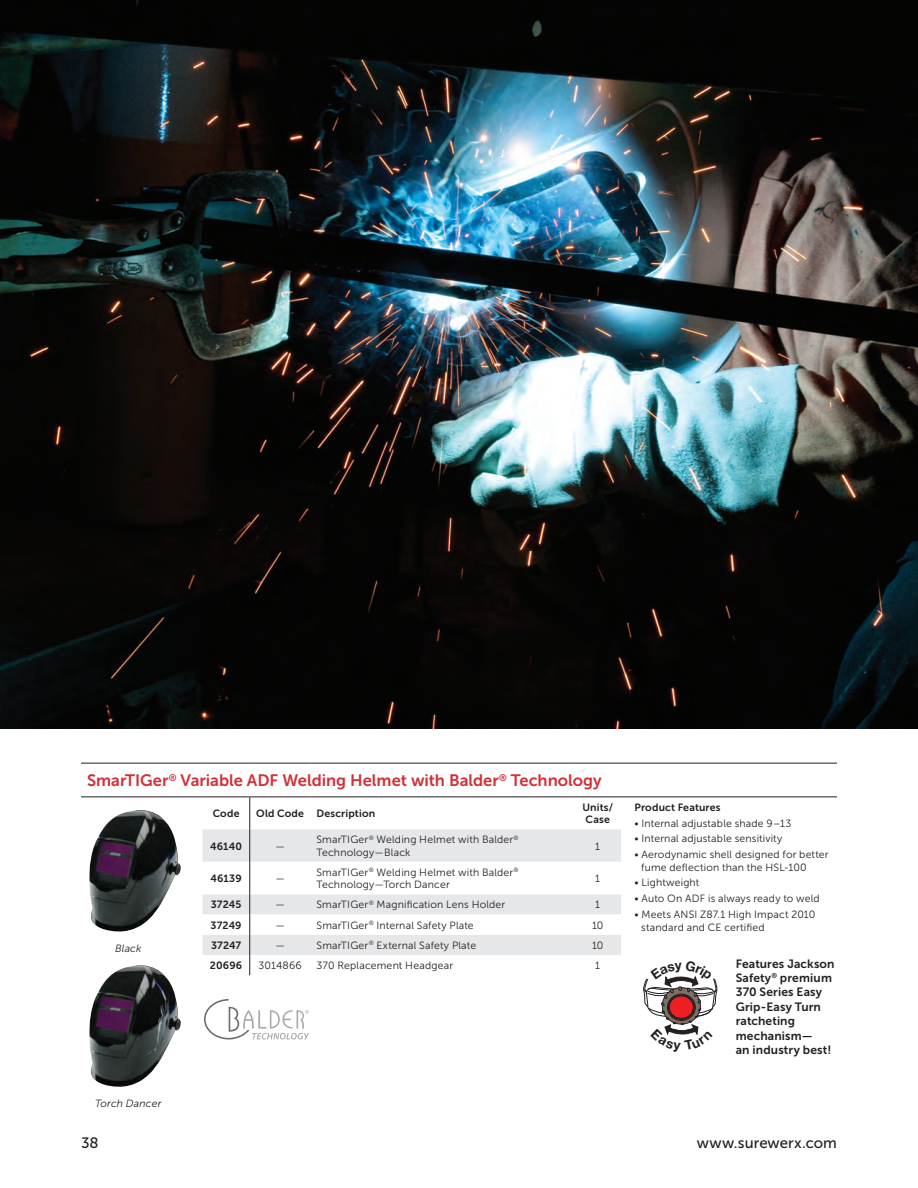
<style>
.page{position:relative;width:918px;height:1188px;background:#fff}
.page>*{position:absolute;margin:0;border:0;box-sizing:border-box;transform-origin:0 0}
.Table_product{font:16.5px "Museo Sans 700";color:#d13138}
.t1{font:15px "Museo Sans 500";letter-spacing:.005em;color:#231f20}
.Table_column_headers{font:12px/14.4px "Museo Sans 700";letter-spacing:.01em;color:#231f20}
.Table_text{font:10.5px/12.6px "Museo Sans 300";letter-spacing:.02em;color:#231f20}
.Product_Features_bul{font:10.5px/12.8px "Museo Sans 300";letter-spacing:.015em;color:#231f20}
.Table_column_headers-2{font:10.5px/12.6px "Museo Sans 700";letter-spacing:.015em;color:#231f20;text-align:center}
.Table_code_number{font:10.5px "Museo Sans 700";letter-spacing:.01em;color:#231f20}
.Footnote{font:italic 10.5px "Museo Sans 300";letter-spacing:.015em;color:#231f20}
.Product_Features_hea{font:10.5px "Museo Sans 700";letter-spacing:.015em;color:#231f20}
</style>
<div class="page">
<img style="left:0;top:0;width:918px;height:729px">
<div style="left:202px;top:829px;width:419px;height:33px;background:#e6e7e9"></div>
<svg style="left:202px;top:862px;width:419px;height:113px"></svg>
<hr style="left:81px;top:796px;width:121px;height:1px;background:#231f20">
<hr style="left:202px;top:796px;width:48px;height:1px;background:#231f20">
<hr style="left:250px;top:796px;width:60px;height:1px;background:#231f20">
<hr style="left:310px;top:796px;width:264px;height:1px;background:#231f20">
<hr style="left:621px;top:796px;width:216px;height:1px;background:#231f20">
<hr style="left:81px;top:763px;width:121px;height:1px;background:#231f20">
<hr style="left:202px;top:763px;width:48px;height:1px;background:#231f20">
<hr style="left:250px;top:763px;width:60px;height:1px;background:#231f20">
<hr style="left:310px;top:763px;width:264px;height:1px;background:#231f20">
<hr style="left:574px;top:763px;width:47px;height:1px;background:#231f20">
<hr style="left:621px;top:763px;width:216px;height:1px;background:#231f20">
<hr style="left:574px;top:796px;width:47px;height:1px;background:#231f20">
<hr style="left:249px;top:797px;width:1px;height:32px;background:#231f20">
<hr style="left:249px;top:829px;width:1px;height:33px;background:#231f20">
<hr style="left:249px;top:862px;width:1px;height:32px;background:#231f20">
<svg style="left:249px;top:894px;width:1px;height:81px"></svg>
<img style="left:89px;top:810px;width:92px;height:122px">
<img style="left:89px;top:965px;width:92px;height:122px">
<svg style="left:204px;top:999px;width:105px;height:40px"></svg>
<svg style="left:643px;top:975px;width:74px;height:61px"></svg>
<p class="Table_product" style="left:87px;top:771px;width:516px">SmarTIGer<sup>®</sup> Variable ADF Welding Helmet with Balder<sup>®</sup> Technology</p>
<p class="Table_column_headers-2" style="left:213px;top:807px;width:28px">Code</p>
<p class="Table_column_headers-2" style="left:256px;top:807px;width:49px">Old Code</p>
<p class="Table_column_headers-2" style="left:316px;top:807px;width:60px">Description</p>
<p class="Table_column_headers-2" style="left:582px;top:801px;width:32px">Units/<br>Case</p>
<p class="Product_Features_hea" style="left:634px;top:801px;width:88px">Product Features</p>
<p class="Product_Features_bul" style="left:634px;top:817px;width:158px">• Internal adjustable shade 9–13</p>
<p class="Product_Features_bul" style="left:634px;top:832px;width:150px">• Internal adjustable sensitivity</p>
<p class="Product_Features_bul" style="left:641px;top:848px;width:189px;text-indent:-7px">• Aerodynamic shell designed for better fume deflection than the HSL-100</p>
<p class="Product_Features_bul" style="left:634px;top:877px;width:66px">• Lightweight</p>
<p class="Product_Features_bul" style="left:634px;top:892px;width:187px">• Auto On ADF is always ready to weld</p>
<p class="Product_Features_bul" style="left:641px;top:908px;width:176px;text-indent:-7px">• Meets ANSI Z87.1 High Impact 2010 standard and CE certified</p>
<p class="Table_code_number" style="left:210px;top:840px;width:33px">46140</p>
<p class="Table_text" style="left:275px;top:840px;width:11px">—</p>
<p class="Table_text" style="left:316px;top:833px;width:204px">SmarTIGer<sup>®</sup> Welding Helmet with Balder<sup>®<br></sup>Technology—Black</p>
<p class="Table_text" style="left:595px;top:840px;width:6px">1</p>
<p class="Table_code_number" style="left:211px;top:873px;width:33px">46139</p>
<p class="Table_text" style="left:275px;top:872px;width:11px">—</p>
<p class="Table_text" style="left:316px;top:866px;width:204px">SmarTIGer<sup>®</sup> Welding Helmet with Balder<sup>®<br></sup>Technology—Torch Dancer</p>
<p class="Table_text" style="left:595px;top:872px;width:6px">1</p>
<p class="Table_code_number" style="left:211px;top:899px;width:32px">37245</p>
<p class="Table_text" style="left:275px;top:899px;width:11px">—</p>
<p class="Table_text" style="left:316px;top:899px;width:190px">SmarTIGer<sup>®</sup> Magnification Lens Holder</p>
<p class="Table_text" style="left:595px;top:899px;width:6px">1</p>
<p class="Table_code_number" style="left:211px;top:919px;width:33px">37249</p>
<p class="Table_text" style="left:275px;top:919px;width:11px">—</p>
<p class="Table_text" style="left:316px;top:919px;width:159px">SmarTIGer<sup>®</sup> Internal Safety Plate</p>
<p class="Table_text" style="left:592px;top:919px;width:13px">10</p>
<p class="Table_code_number" style="left:211px;top:939px;width:32px">37247</p>
<p class="Table_text" style="left:275px;top:939px;width:11px">—</p>
<p class="Table_text" style="left:316px;top:939px;width:161px">SmarTIGer<sup>®</sup> External Safety Plate</p>
<p class="Table_text" style="left:592px;top:939px;width:13px">10</p>
<p class="Table_code_number" style="left:210px;top:960px;width:34px">20696</p>
<p class="Table_text" style="left:259px;top:959px;width:45px">3014866</p>
<p class="Table_text" style="left:316px;top:959px;width:138px">370 Replacement Headgear</p>
<p class="Table_text" style="left:595px;top:959px;width:6px">1</p>
<p class="Footnote" style="left:115px;top:942px;width:28px">Black</p>
<p class="Table_column_headers" style="left:736px;top:956px;width:100px">Features Jackson<br>Safety<sup>®</sup> premium<br>370 Series Easy<br>Grip-Easy Turn ratcheting mechanism—<br>an industry best!</p>
<p class="Footnote" style="left:95px;top:1098px;width:68px">Torch Dancer</p>
<h2 class="t1" style="left:81px;top:1134px;width:19px">38</h2>
<h2 class="t1" style="left:697px;top:1134px;width:142px">www.surewerx.com</h2>
</div>
